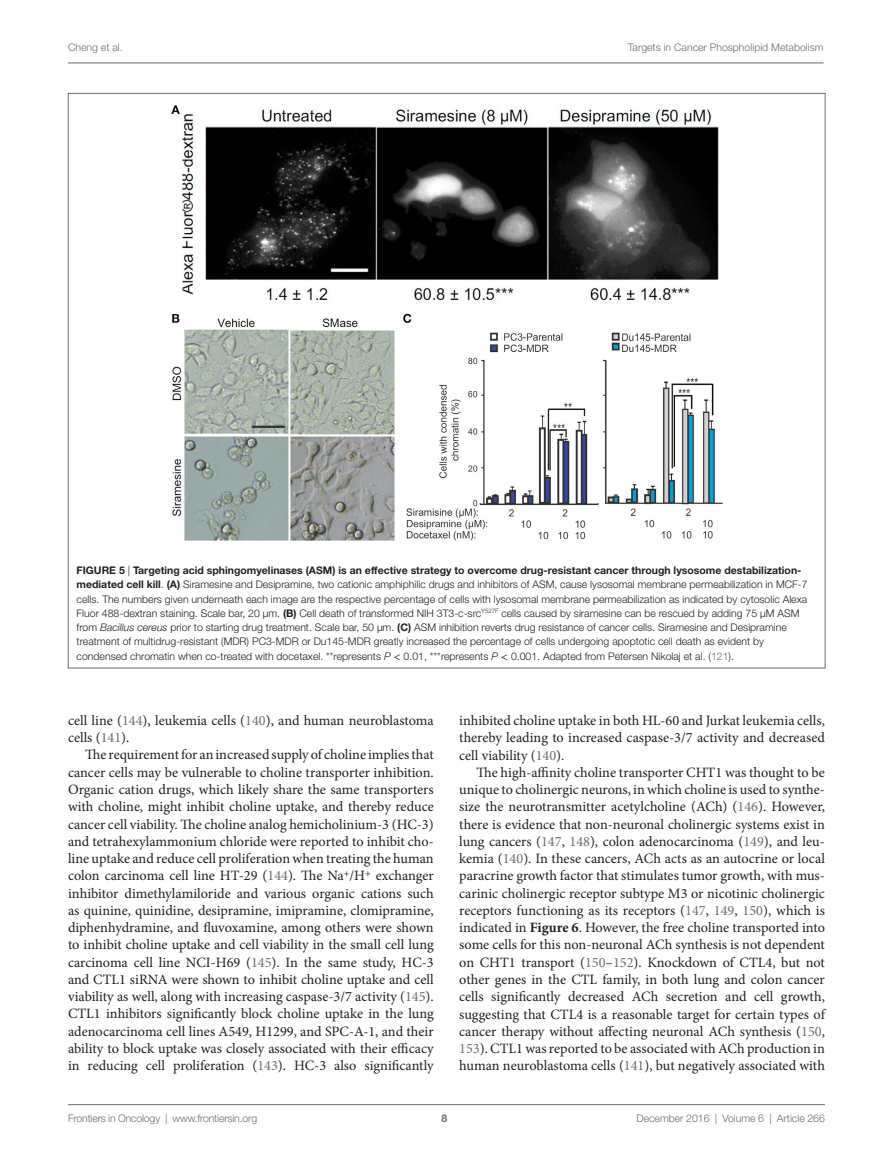
<style>
.page{position:relative;width:893px;height:1170px;background:#fff}
.page>*{position:absolute;margin:0;border:0;box-sizing:border-box;transform-origin:0 0}
.t1{font:14.25px/17.2px "Minion Pro";color:#231f20;text-align:justify}
.t2{font:300 10.5px/14.2px "Helvetica Neue LT Std";color:#231f20}
.t3{font:300 10.5px "Helvetica Neue LT Std";color:#6c6d70}
.t4{font:700 10.5px "Helvetica Neue LT Std";color:#6c6d70}
.s1{font-weight:700}
.s2{font-style:italic}
.s3{font-family:"STIX General";font-weight:400}
.s4{color:#6c6d70}
</style>
<div class="page">
<img style="left:171px;top:105px;width:552px;height:436px">
<hr style="left:68px;top:63px;width:756px;height:1px;background:#6c6d70">
<hr style="left:68px;top:1104px;width:757px;height:1px;background:#6c6d70">
<p class="t3" style="left:68px;top:41px;width:56px">Cheng et al.</p>
<p class="t3" style="left:628px;top:41px;width:197px">Targets in Cancer Phospholipid Metabolism</p>
<p class="t2" style="left:77px;top:563px;width:732px"><span class="s1">Figur e 5</span> | <span class="s1">Targeting acid sphingomyelinases (ASM) is an effective strategy to overcome drug-resistant cancer through lysosome destabilization&shy;mediated cell kill</span>. <span class="s1">(A)</span> Siramesine and Desipramine, two cationic amphiphilic drugs and inhibitors of ASM, cause lysosomal membrane permeabilization in MCF-7 cells. The numbers given underneath each image are the respective percentage of cells with lysosomal membrane permeabilization as indicated by cytosolic Alexa Fluor 488-dextran staining. Scale bar, 20 µm. <span class="s1">(B)</span> Cell death of transformed NIH 3T3-c-src<sup>Y527F</sup> cells caused by siramesine can be rescued by adding 75 µM ASM from <span class="s2">Bacillus cereus</span> prior to starting drug treatment. Scale bar, 50 µm. <span class="s1">(C)</span> ASM inhibition reverts drug resistance of cancer cells. Siramesine and Desipramine treatment of multidrug-resistant (MDR) PC3-MDR or Du145-MDR greatly increased the percentage of cells undergoing apoptotic cell death as evident by condensed chromatin when co-treated with docetaxel. **represents <span class="s2">P</span> <span class="s3">&lt;</span> 0.01, ***represents <span class="s2">P</span> <span class="s3">&lt;</span> 0.001. Adapted from Petersen Nikolaj et al. (<span class="s4">121</span>).</p>
<p class="t1" style="left:68px;top:711px;width:367px">cell line (<span class="s4">144</span>), leukemia cells (<span class="s4">140</span>), and human neuroblastoma cells (<span class="s4">141</span>).</p>
<p class="t1" style="left:68px;top:746px;width:367px;text-indent:17px">The requirement for an increased supply of choline implies that cancer cells may be vulnerable to choline transporter inhibition.<br>Organic cation drugs, which likely share the same transporters with choline, might inhibit choline uptake, and thereby reduce cancer cell viability. The choline analog hemicholinium-3 (HC-3) and tetrahexylammonium chloride were reported to inhibit cho&shy;line uptake and reduce cell proliferation when treating the human colon carcinoma cell line HT-29 (<span class="s4">144</span>). The Na<sup>+</sup>/H<sup>+</sup> exchanger inhibitor dimethylamiloride and various organic cations such as quinine, quinidine, desipramine, imipramine, clomipramine, diphenhydramine, and fluvoxamine, among others were shown to inhibit choline uptake and cell viability in the small cell lung carcinoma cell line NCI-H69 (<span class="s4">145</span>). In the same study, HC-3 and CTL1 siRNA were shown to inhibit choline uptake and cell viability as well, along with increasing caspase-3/7 activity (<span class="s4">145</span>).<br>CTL1 inhibitors significantly block choline uptake in the lung adenocarcinoma cell lines A549, H1299, and SPC-A-1, and their ability to block uptake was closely associated with their efficacy in reducing cell proliferation (<span class="s4">143</span>). HC-3 also significantly</p>
<p class="t1" style="left:459px;top:711px;width:367px">inhibited choline uptake in both HL-60 and Jurkat leukemia cells, thereby leading to increased caspase-3/7 activity and decreased cell viability (<span class="s4">140</span>).</p>
<p class="t1" style="left:459px;top:763px;width:367px;text-indent:17px">The high-affinity choline transporter CHT1 was thought to be unique to cholinergic neurons, in which choline is used to synthe&shy;size the neurotransmitter acetylcholine (ACh) (<span class="s4">146</span>). However, there is evidence that non-neuronal cholinergic systems exist in lung cancers (<span class="s4">147</span>, <span class="s4">148</span>), colon adenocarcinoma (<span class="s4">149</span>), and leu&shy;kemia (<span class="s4">140</span>). In these cancers, ACh acts as an autocrine or local paracrine growth factor that stimulates tumor growth, with mus&shy;carinic cholinergic receptor subtype M3 or nicotinic cholinergic receptors functioning as its receptors (<span class="s4">147</span>, <span class="s4">149</span>, <span class="s4">150</span>), which is indicated in <span class="s1">Figure 6</span>. However, the free choline transported into some cells for this non-neuronal ACh synthesis is not dependent on CHT1 transport (<span class="s4">150</span>–<span class="s4">152</span>). Knockdown of CTL4, but not other genes in the CTL family, in both lung and colon cancer cells significantly decreased ACh secretion and cell growth, suggesting that CTL4 is a reasonable target for certain types of cancer therapy without affecting neuronal ACh synthesis (<span class="s4">150</span>, <span class="s4">153</span>). CTL1 was reported to be associated with ACh production in human neuroblastoma cells (<span class="s4">141</span>), but negatively associated with</p>
<p class="t3" style="left:68px;top:1111px;width:191px">Frontiers in Oncology | www.frontiersin.org</p>
<p class="t3" style="left:636px;top:1111px;width:190px">December 2016 | Volume 6 | Article 266</p>
<p class="t4" style="left:441px;top:1111px;width:7px">8</p>
</div>
